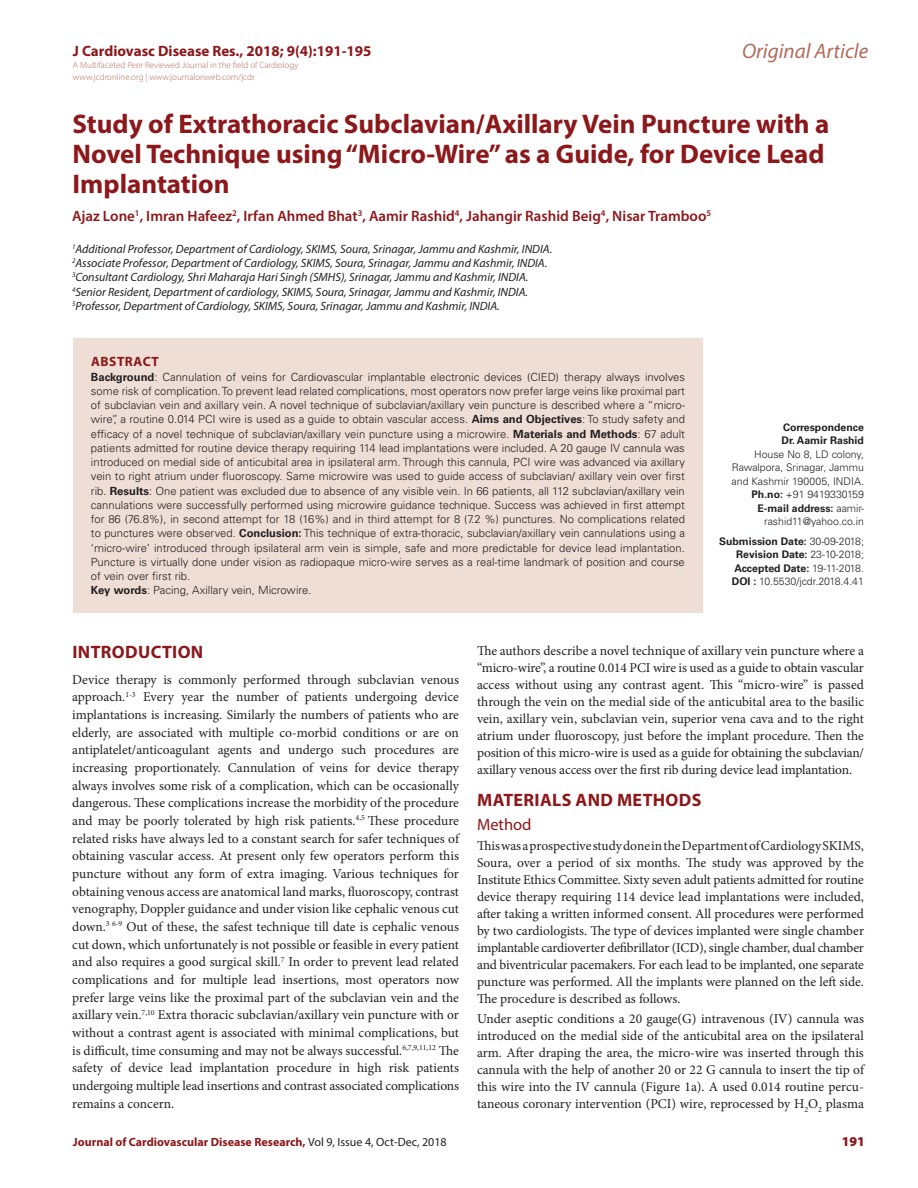
<style>
.page{position:relative;width:918px;height:1188px;background:#fff}
.page>*{position:absolute;margin:0;border:0;box-sizing:border-box;transform-origin:0 0}
.CT{font:700 27px/30px "Myriad Pro";color:#8c181b}
.t1{font:italic 21px "Myriad Pro";color:#b16a57}
._1_HD{font:700 18px "Myriad Pro";letter-spacing:.02em;color:#8c181b}
._2_HD{font:16.5px "Myriad Pro";color:#8c181b}
.CA{font:600 15px "Myriad Pro";color:#8c181b}
.t2{font:700 15px "Myriad Pro";color:#8c181b}
.TXT{font:13.5px/17.7px "Minion Pro";letter-spacing:-.01em;color:#231f20;text-align:justify}
.CA_Aff{font:700 13.5px "Myriad Pro";letter-spacing:.04em;color:#8c181b}
.RRH{font:900 13.5px "Myriad Pro";color:#8c181b}
.CA_Aff-2{font:italic 12px "Myriad Pro";color:#231f20}
.RRH-2{font:700 12px "Myriad Pro";color:#8c181b}
.ABS_TXT{font:300 11.25px/14.2px "Univers LT Std";color:#231f20;text-align:justify}
.ABS_AU_ADD{font:300 10.5px/13.5px "Univers LT Std";color:#231f20;text-align:justify}
.ABS_TXT-2{font:700 10.5px/13.5px "Univers LT Std";color:#231f20;text-align:justify}
.ABS_AU_ADD-2{font:700 10.5px "Univers LT Std";color:#231f20}
.t3{font:300 9px/12px "Myriad Pro";color:#b16a57}
.s1{font-weight:700}
.s2{font-weight:300}
.s3{font-weight:400;color:#231f20}
</style>
<div class="page">
<div style="left:73px;top:338px;width:630px;height:274px;background:#efded6"></div>
<p class="t2" style="left:73px;top:41px;width:300px">J Cardiovasc Disease Res., 2018; 9(4):191-195</p>
<p class="t3" style="left:73px;top:58px;width:227px">A Multifaceted Peer Reviewed Journal in the field of Cardiology www.jcdronline.org | www.journalonweb.com/jcdr</p>
<h2 class="t1" style="left:742px;top:38px;width:128px">Original Article</h2>
<p class="CT" style="left:73px;top:108px;width:758px">Study of Extrathoracic Subclavian/Axillary Vein Puncture with a<br>Novel Technique using “Micro-Wire” as a Guide, for Device Lead<br>Implantation</p>
<p class="CA" style="left:72px;top:207px;width:641px">Ajaz Lone<sup>1</sup>, Imran Hafeez<sup>2</sup>, Irfan Ahmed Bhat<sup>3</sup>, Aamir Rashid<sup>4</sup>, Jahangir Rashid Beig<sup>4</sup>, Nisar Tramboo<sup>5</sup></p>
<p class="CA_Aff-2" style="left:72px;top:241px;width:482px"><sup>1</sup>Additional Professor, Department of Cardiology, SKIMS, Soura, Srinagar, Jammu and Kashmir, INDIA.</p>
<p class="CA_Aff-2" style="left:72px;top:256px;width:477px"><sup>2</sup>Associate Professor, Department of Cardiology, SKIMS, Soura, Srinagar, Jammu and Kashmir, INDIA.</p>
<p class="CA_Aff-2" style="left:72px;top:270px;width:458px"><sup>3</sup>Consultant Cardiology, Shri Maharaja Hari Singh (SMHS), Srinagar, Jammu and Kashmir, INDIA.</p>
<p class="CA_Aff-2" style="left:72px;top:284px;width:458px"><sup>4</sup>Senior Resident, Department of cardiology, SKIMS, Soura, Srinagar, Jammu and Kashmir, INDIA.</p>
<p class="CA_Aff-2" style="left:72px;top:298px;width:429px"><sup>5</sup>Professor, Department of Cardiology, SKIMS, Soura, Srinagar, Jammu and Kashmir, INDIA.</p>
<p class="CA_Aff" style="left:91px;top:353px;width:69px">ABSTRACT</p>
<p class="ABS_TXT" style="left:91px;top:369px;width:596px"><span class="s1">Background</span>: Cannulation of veins for Cardiovascular implantable electronic devices (CIED) therapy always involves some risk of complication. To prevent lead related complications, most operators now prefer large veins like proximal part of subclavian vein and axillary vein. A novel technique of subclavian/axillary vein puncture is described where a “micro&shy;wire”, a routine 0.014 PCI wire is used as a guide to obtain vascular access. <span class="s1">Aims and Objectives</span>: To study safety and efficacy of a novel technique of subclavian/axillary vein puncture using a microwire. <span class="s1">Materials and Methods</span>: 67 adult patients admitted for routine device therapy requiring 114 lead implantations were included. A 20 gauge IV cannula was introduced on medial side of anticubital area in ipsilateral arm. Through this cannula, PCI wire was advanced via axillary vein to right atrium under fluoroscopy. Same microwire was used to guide access of subclavian/ axillary vein over first rib. <span class="s1">Results</span>: One patient was excluded due to absence of any visible vein. In 66 patients, all 112 subclavian/axillary vein cannulations were successfully performed using microwire guidance technique. Success was achieved in first attempt for 86 (76.8%), in second attempt for 18 (16%) and in third attempt for 8 (7.2 %) punctures. No complications related to punctures were observed. <span class="s1">Conclusion:</span> This technique of extra-thoracic, subclavian/axillary vein cannulations using a ‘micro-wire’ introduced through ipsilateral arm vein is simple, safe and more predictable for device lead implantation.<br>Puncture is virtually done under vision as radiopaque micro-wire serves as a real-time landmark of position and course of vein over first rib.</p>
<p class="ABS_TXT" style="left:91px;top:583px;width:222px"><span class="s1">Key words</span>: Pacing, Axillary vein, Microwire.</p>
<p class="ABS_TXT-2" style="left:783px;top:420px;width:82px">Correspondence</p>
<p class="ABS_AU_ADD-2" style="left:782px;top:434px;width:84px">Dr. Aamir Rashid</p>
<p class="ABS_AU_ADD" style="left:732px;top:447px;width:134px;text-indent:22px">House No 8, LD colony, Rawalpora, Srinagar, Jammu and Kashmir 190005, INDIA.</p>
<p class="ABS_AU_ADD" style="left:752px;top:488px;width:114px"><span class="s1">Ph.no:</span> +91 9419330159</p>
<p class="ABS_AU_ADD" style="left:757px;top:501px;width:108px;text-align:right"><span class="s1">E-mail address:</span> aamir&shy;rashid11@yahoo.co.in</p>
<p class="ABS_TXT-2" style="left:734px;top:534px;width:131px;text-indent:-15px">Submission Date: <span class="s2">30-09-2018; </span>Revision Date: <span class="s2">23-10-2018; </span>Accepted Date: <span class="s2">19-11-2018.</span></p>
<p class="ABS_AU_ADD" style="left:732px;top:575px;width:134px"><span class="s1">DOI :</span> 10.5530/jcdr.2018.4.41</p>
<p class="_1_HD" style="left:72px;top:641px;width:132px">INTRODUCTION</p>
<p class="TXT" style="left:72px;top:671px;width:388px">Device therapy is commonly performed through subclavian venous approach.<sup>1-3</sup> Every year the number of patients undergoing device implantations is increasing. Similarly the numbers of patients who are elderly, are associated with multiple co-morbid conditions or are on antiplatelet/anticoagulant agents and undergo such procedures are increasing proportionately. Cannulation of veins for device therapy always involves some risk of a complication, which can be occasionally dangerous. These complications increase the morbidity of the procedure and may be poorly tolerated by high risk patients.<sup>4,5</sup> These procedure related risks have always led to a constant search for safer techniques of obtaining vascular access. At present only few operators perform this puncture without any form of extra imaging. Various techniques for obtaining venous access are anatomical land marks, fluoroscopy, contrast venography, Doppler guidance and under vision like cephalic venous cut down.<sup>3</sup> <sup>6-9</sup> Out of these, the safest technique till date is cephalic venous cut down, which unfortunately is not possible or feasible in every patient and also requires a good surgical skill.<sup>7</sup> In order to prevent lead related complications and for multiple lead insertions, most operators now prefer large veins like the proximal part of the subclavian vein and the axillary vein.<sup>7,10</sup> Extra thoracic subclavian/axillary vein puncture with or without a contrast agent is associated with minimal complications, but is difficult, time consuming and may not be always successful.<sup>6,7,9,11,12</sup> The safety of device lead implantation procedure in high risk patients undergoing multiple lead insertions and contrast associated complications remains a concern.</p>
<p class="TXT" style="left:477px;top:642px;width:389px;line-height:17px">The authors describe a novel technique of axillary vein puncture where a “micro-wire”, a routine 0.014 PCI wire is used as a guide to obtain vascular access without using any contrast agent. This “micro-wire” is passed through the vein on the medial side of the anticubital area to the basilic vein, axillary vein, subclavian vein, superior vena cava and to the right atrium under fluoroscopy, just before the implant procedure. Then the position of this micro-wire is used as a guide for obtaining the subclavian/ axillary venous access over the first rib during device lead implantation.</p>
<p class="_1_HD" style="left:477px;top:788px;width:226px">MATERIALS AND METHODS</p>
<p class="_2_HD" style="left:477px;top:814px;width:56px">Method</p>
<p class="TXT" style="left:477px;top:837px;width:389px;line-height:17px">This was a prospective study done in the Department of Cardiology SKIMS, Soura, over a period of six months. The study was approved by the Institute Ethics Committee. Sixty seven adult patients admitted for routine device therapy requiring 114 device lead implantations were included, after taking a written informed consent. All procedures were performed by two cardiologists. The type of devices implanted were single chamber implantable cardioverter defibrillator (ICD), single chamber, dual chamber and biventricular pacemakers. For each lead to be implanted, one separate puncture was performed. All the implants were planned on the left side.<br>The procedure is described as follows.</p>
<p class="TXT" style="left:477px;top:1010px;width:389px;line-height:17px">Under aseptic conditions a 20 gauge(G) intravenous (IV) cannula was introduced on the medial side of the anticubital area on the ipsilateral arm. After draping the area, the micro-wire was inserted through this cannula with the help of another 20 or 22 G cannula to insert the tip of this wire into the IV cannula (Figure 1a). A used 0.014 routine percu&shy;taneous coronary intervention (PCI) wire, reprocessed by H<sub>2</sub>O<sub>2</sub> plasma</p>
<p class="RRH-2" style="left:73px;top:1134px;width:375px">Journal of Cardiovascular Disease Research, <span class="s3">Vol 9, Issue 4, Oct-Dec, 2018</span></p>
<p class="RRH" style="left:842px;top:1132px;width:25px">191</p>
</div>
